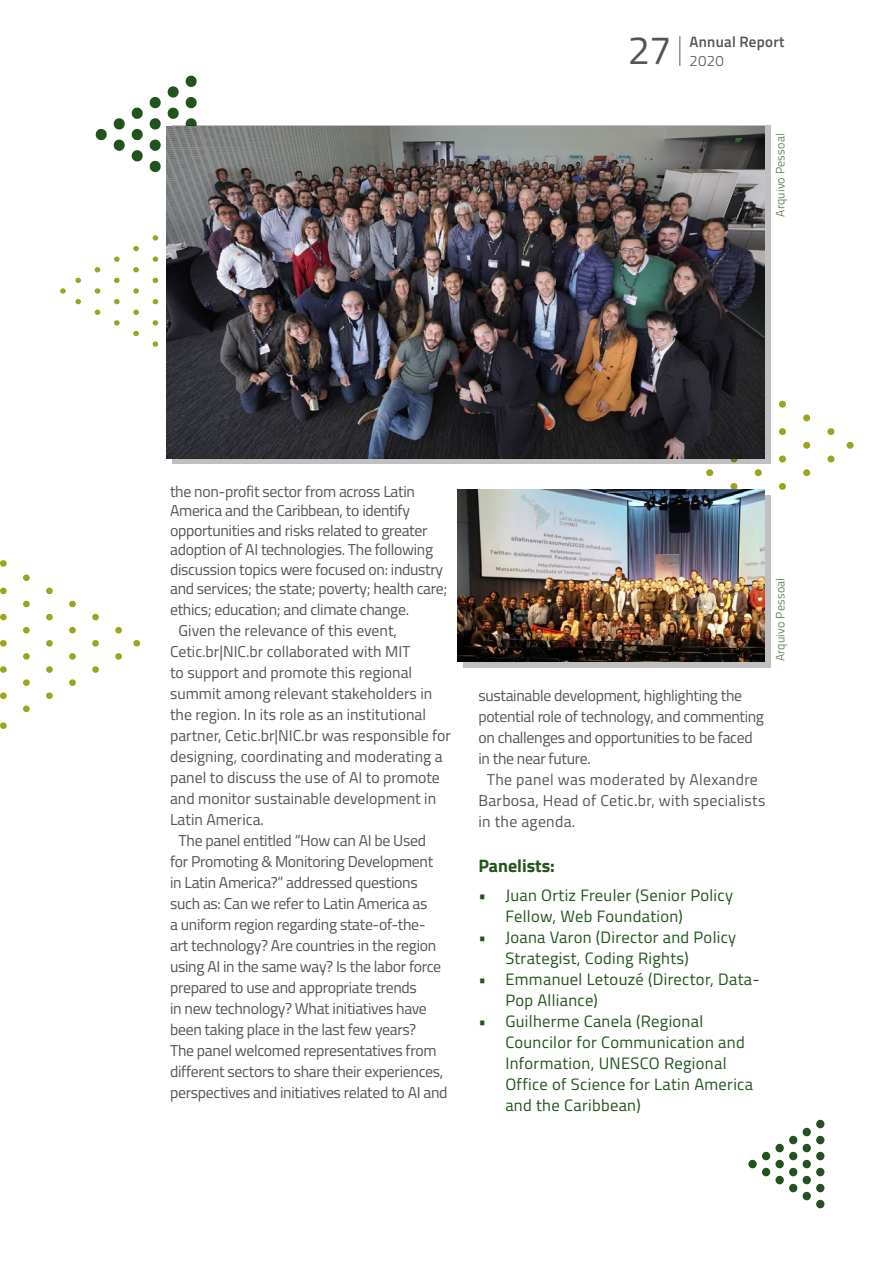
<style>
.page{position:relative;width:893px;height:1263px;background:#fff}
.page>*{position:absolute;margin:0;border:0;box-sizing:border-box;transform-origin:0 0}
.t1{font:39.75px "Titillium";color:#555454}
.t2{font:700 18px "Titillium";color:#21541c}
.t3{font:16.5px/21px "Titillium";letter-spacing:.02em;color:#21541c}
.t4{font:15.75px/19.5px "Titillium";letter-spacing:-.02em;color:#555454}
.t5{font:15.75px "Titillium";color:#555454}
.t6{font:15.75px "Titillium";letter-spacing:.02em;color:#555454}
.t7{font:600 15px "Titillium";letter-spacing:.02em;color:#555454}
.t8{font:300 15px "Titillium";color:#555454}
.t9{font:300 12px "Titillium";letter-spacing:.02em;color:#486f3a}
</style>
<div class="page">
<hr style="left:679px;top:36px;width:1px;height:30px;background:#555454">
<svg style="left:153px;top:341px;width:5px;height:6px"></svg>
<svg style="left:133px;top:330px;width:6px;height:7px"></svg>
<svg style="left:95px;top:309px;width:5px;height:6px"></svg>
<svg style="left:133px;top:309px;width:6px;height:6px"></svg>
<svg style="left:75px;top:299px;width:6px;height:6px"></svg>
<svg style="left:153px;top:299px;width:5px;height:6px"></svg>
<svg style="left:114px;top:299px;width:6px;height:5px"></svg>
<svg style="left:153px;top:320px;width:5px;height:6px"></svg>
<svg style="left:114px;top:320px;width:6px;height:6px"></svg>
<svg style="left:133px;top:245px;width:6px;height:6px"></svg>
<svg style="left:114px;top:256px;width:6px;height:6px"></svg>
<svg style="left:153px;top:256px;width:5px;height:6px"></svg>
<svg style="left:153px;top:235px;width:5px;height:6px"></svg>
<svg style="left:95px;top:288px;width:5px;height:6px"></svg>
<svg style="left:60px;top:288px;width:6px;height:6px"></svg>
<svg style="left:133px;top:288px;width:6px;height:6px"></svg>
<svg style="left:95px;top:267px;width:5px;height:6px"></svg>
<svg style="left:133px;top:267px;width:6px;height:6px"></svg>
<svg style="left:114px;top:277px;width:6px;height:6px"></svg>
<svg style="left:75px;top:278px;width:6px;height:5px"></svg>
<svg style="left:153px;top:278px;width:5px;height:5px"></svg>
<svg style="left:132px;top:150px;width:11px;height:12px"></svg>
<svg style="left:150px;top:161px;width:11px;height:12px"></svg>
<svg style="left:186px;top:75px;width:11px;height:12px"></svg>
<svg style="left:114px;top:118px;width:11px;height:12px"></svg>
<svg style="left:96px;top:128px;width:11px;height:12px"></svg>
<svg style="left:114px;top:139px;width:11px;height:12px"></svg>
<svg style="left:168px;top:86px;width:11px;height:12px"></svg>
<svg style="left:132px;top:107px;width:11px;height:12px"></svg>
<svg style="left:150px;top:97px;width:11px;height:12px"></svg>
<svg style="left:186px;top:118px;width:11px;height:8px"></svg>
<svg style="left:132px;top:128px;width:11px;height:13px"></svg>
<svg style="left:168px;top:107px;width:11px;height:12px"></svg>
<svg style="left:186px;top:97px;width:11px;height:12px"></svg>
<svg style="left:150px;top:139px;width:11px;height:12px"></svg>
<svg style="left:150px;top:118px;width:11px;height:12px"></svg>
<svg style="left:803px;top:1120px;width:21px;height:88px"></svg>
<svg style="left:748px;top:1136px;width:49px;height:57px"></svg>
<svg style="left:803px;top:414px;width:7px;height:7px"></svg>
<svg style="left:827px;top:428px;width:7px;height:7px"></svg>
<svg style="left:779px;top:428px;width:7px;height:7px"></svg>
<svg style="left:779px;top:401px;width:7px;height:7px"></svg>
<svg style="left:779px;top:483px;width:7px;height:7px"></svg>
<svg style="left:730px;top:483px;width:7px;height:6px"></svg>
<svg style="left:803px;top:442px;width:7px;height:7px"></svg>
<svg style="left:847px;top:442px;width:7px;height:7px"></svg>
<svg style="left:803px;top:469px;width:7px;height:7px"></svg>
<svg style="left:706px;top:469px;width:7px;height:7px"></svg>
<svg style="left:755px;top:469px;width:7px;height:7px"></svg>
<svg style="left:779px;top:455px;width:7px;height:8px"></svg>
<svg style="left:827px;top:455px;width:7px;height:8px"></svg>
<div style="left:172px;top:126px;width:599px;height:338px;background:#c0c0c0"></div>
<img style="left:166px;top:126px;width:599px;height:333px">
<div style="left:463px;top:495px;width:308px;height:173px;background:#c0c0c0"></div>
<img style="left:457px;top:489px;width:308px;height:173px">
<svg style="left:23px;top:574px;width:7px;height:7px"></svg>
<svg style="left:46px;top:587px;width:7px;height:8px"></svg>
<svg style="left:0;top:587px;width:7px;height:8px"></svg>
<svg style="left:0;top:560px;width:7px;height:7px"></svg>
<svg style="left:0;top:613px;width:7px;height:7px"></svg>
<svg style="left:92px;top:614px;width:7px;height:6px"></svg>
<svg style="left:46px;top:614px;width:7px;height:6px"></svg>
<svg style="left:115px;top:626px;width:7px;height:8px"></svg>
<svg style="left:23px;top:626px;width:7px;height:8px"></svg>
<svg style="left:69px;top:627px;width:7px;height:7px"></svg>
<svg style="left:23px;top:601px;width:7px;height:6px"></svg>
<svg style="left:69px;top:601px;width:7px;height:7px"></svg>
<svg style="left:0;top:692px;width:7px;height:7px"></svg>
<svg style="left:0;top:722px;width:7px;height:7px"></svg>
<svg style="left:46px;top:692px;width:7px;height:7px"></svg>
<svg style="left:69px;top:679px;width:7px;height:7px"></svg>
<svg style="left:23px;top:679px;width:7px;height:7px"></svg>
<svg style="left:23px;top:705px;width:7px;height:7px"></svg>
<svg style="left:92px;top:640px;width:7px;height:7px"></svg>
<svg style="left:133px;top:640px;width:7px;height:7px"></svg>
<svg style="left:0;top:640px;width:7px;height:7px"></svg>
<svg style="left:46px;top:640px;width:7px;height:7px"></svg>
<svg style="left:92px;top:666px;width:7px;height:7px"></svg>
<svg style="left:0;top:666px;width:7px;height:7px"></svg>
<svg style="left:46px;top:666px;width:7px;height:7px"></svg>
<svg style="left:69px;top:653px;width:7px;height:7px"></svg>
<svg style="left:115px;top:653px;width:7px;height:7px"></svg>
<svg style="left:23px;top:653px;width:7px;height:7px"></svg>
<h1 class="t1" style="left:628px;top:21px;width:45px">27</h1>
<p class="t7" style="left:689px;top:30px;width:97px">Annual Report</p>
<p class="t8" style="left:689px;top:50px;width:36px">2020</p>
<p class="t9" style="left:771px;top:217px;width:85px;rotate:-90deg">Arquivo Pessoal</p>
<p class="t4" style="left:170px;top:481px;width:279px">the non-profit sector from across Latin America and the Caribbean, to identify opportunities and risks related to greater adoption of AI technologies. The following discussion topics were focused on: industry and services; the state; poverty; health care;</p>
<p class="t4" style="left:170px;top:599px;width:241px">ethics; education; and climate change.</p>
<p class="t5" style="left:179px;top:619px;width:220px">Given the relevance of this event,</p>
<p class="t5" style="left:170px;top:640px;width:242px">Cetic.br|NIC.br collaborated with MIT</p>
<p class="t5" style="left:170px;top:661px;width:244px">to support and promote this regional</p>
<p class="t5" style="left:170px;top:682px;width:264px">summit among relevant stakeholders in</p>
<p class="t5" style="left:170px;top:703px;width:257px">the region. In its role as an institutional</p>
<p class="t5" style="left:170px;top:724px;width:282px">partner, Cetic.br|NIC.br was responsible for</p>
<p class="t5" style="left:170px;top:745px;width:274px">designing, coordinating and moderating a</p>
<p class="t5" style="left:170px;top:766px;width:271px">panel to discuss the use of AI to promote</p>
<p class="t5" style="left:170px;top:787px;width:268px">and monitor sustainable development in</p>
<p class="t5" style="left:170px;top:808px;width:95px">Latin America.</p>
<p class="t4" style="left:179px;top:830px;width:249px">The panel entitled “How can AI be Used</p>
<p class="t4" style="left:170px;top:851px;width:265px">for Promoting &amp; Monitoring Development</p>
<p class="t4" style="left:170px;top:872px;width:249px">in Latin America?” addressed questions</p>
<p class="t4" style="left:170px;top:893px;width:259px">such as: Can we refer to Latin America as</p>
<p class="t4" style="left:170px;top:914px;width:257px">a uniform region regarding state-of-the-</p>
<p class="t4" style="left:170px;top:935px;width:268px">art technology? Are countries in the region</p>
<p class="t4" style="left:170px;top:956px;width:273px">using AI in the same way? Is the labor force</p>
<p class="t4" style="left:170px;top:977px;width:248px">prepared to use and appropriate trends</p>
<p class="t4" style="left:170px;top:998px;width:258px">in new technology? What initiatives have</p>
<p class="t4" style="left:170px;top:1019px;width:248px">been taking place in the last few years?</p>
<p class="t4" style="left:170px;top:1040px;width:268px">The panel welcomed representatives from</p>
<p class="t4" style="left:170px;top:1061px;width:275px">different sectors to share their experiences,</p>
<p class="t4" style="left:170px;top:1082px;width:279px">perspectives and initiatives related to AI and</p>
<p class="t9" style="left:771px;top:661px;width:85px;rotate:-90deg">Arquivo Pessoal</p>
<p class="t4" style="left:478px;top:685px;width:265px">sustainable development, highlighting the</p>
<p class="t4" style="left:478px;top:706px;width:287px">potential role of technology, and commenting</p>
<p class="t4" style="left:478px;top:727px;width:276px">on challenges and opportunities to be faced</p>
<p class="t4" style="left:478px;top:748px;width:114px">in the near future.</p>
<p class="t6" style="left:487px;top:768px;width:272px">The panel was moderated by Alexandre</p>
<p class="t6" style="left:478px;top:789px;width:288px">Barbosa, Head of Cetic.br, with specialists</p>
<p class="t6" style="left:478px;top:810px;width:98px">in the agenda.</p>
<p class="t2" style="left:478px;top:852px;width:78px">Panelists:</p>
<p class="t3" style="left:505px;top:884px;width:229px;text-indent:-27px">• Juan Ortiz Freuler (Senior Policy<br>Fellow, Web Foundation)</p>
<p class="t3" style="left:505px;top:926px;width:232px;text-indent:-27px">• Joana Varon (Director and Policy<br>Strategist, Coding Rights)</p>
<p class="t3" style="left:505px;top:968px;width:256px;text-indent:-27px">• Emmanuel Letouzé (Director, Data-<br>Pop Alliance)</p>
<p class="t3" style="left:505px;top:1010px;width:249px;text-indent:-27px">• Guilherme Canela (Regional<br>Councilor for Communication and<br>Information, UNESCO Regional<br>Office of Science for Latin America and the Caribbean)</p>
</div>
